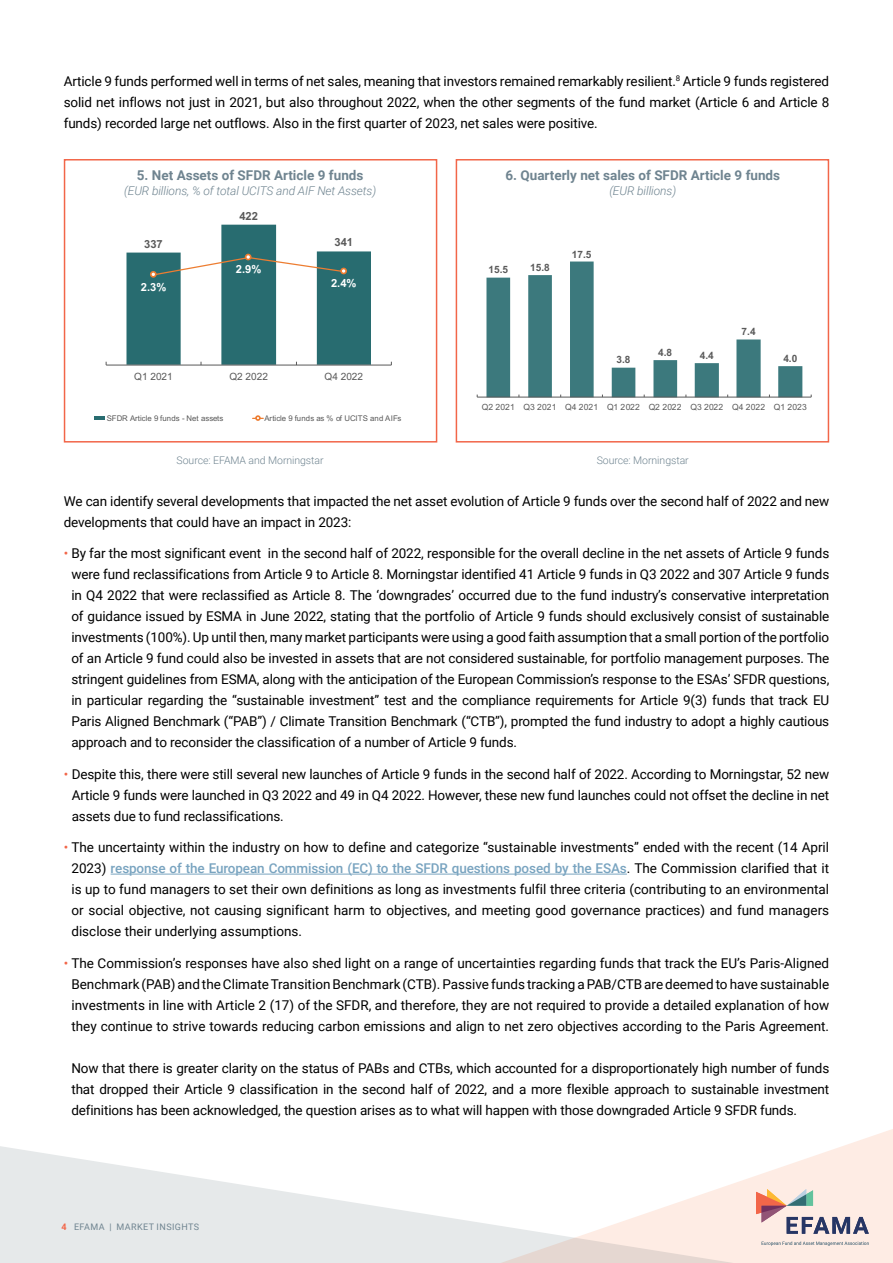
<style>
.page{position:relative;width:893px;height:1263px;background:#fff}
.page>*{position:absolute;margin:0;border:0;box-sizing:border-box;transform-origin:0 0}
.t1{font:13.5px/21px "Roboto";color:#000;text-align:justify}
.t2{font:700 13.5px "Roboto";color:#6f8490}
.t3{font:italic 300 12px "Roboto";letter-spacing:-.01em;color:#6f8490}
.t4{font:700 11.1px "Arial";color:#fff}
.t5{font:700 11.1px "Arial";color:#595959}
.t6{font:300 10.5px "Roboto";letter-spacing:-.005em;color:#6f8490}
.t7{font:700 10.05px "Arial";color:#595959}
.t8{font:10.05px "Arial";color:#595959}
.t9{font:9px "Roboto";letter-spacing:.045em;color:#6f8490}
.t10{font:8.55px "Arial";letter-spacing:.01em;color:#595959}
.t11{font:7.8px "Arial";letter-spacing:.01em;color:#595959}
.s1{color:#f26649}
.s2{font-weight:500;color:#79a4c0}
.s3{font-weight:700;color:#f26649}
</style>
<div class="page">
<svg style="left:734px;top:1129px;width:159px;height:134px;fill:#feece4"></svg>
<svg style="left:0;top:1146px;width:734px;height:117px"></svg>
<svg style="left:762px;top:1241px;width:107px;height:5px"></svg>
<svg style="left:756px;top:1189px;width:113px;height:45px;background:#d1bfbe"></svg>
<hr style="left:111px;top:874px;width:516px;height:1px;background:#79a4c0">
<div style="left:64px;top:159px;width:373px;height:283px;border:2px solid #f26649"></div>
<div style="left:456px;top:159px;width:373px;height:283px;border:2px solid #f26649"></div>
<hr style="left:477px;top:397px;width:334px;height:1px;background:#595959">
<svg style="left:486px;top:261px;width:316px;height:136px"></svg>
<hr style="left:106px;top:365px;width:285px;height:1px;background:#595959">
<svg style="left:126px;top:225px;width:245px;height:140px"></svg>
<div style="left:340px;top:268px;width:7px;height:6px;border:2px solid #ed7d31;border-radius:50%"></div>
<hr style="left:95px;top:416px;width:10px;height:4px;background:#286c70">
<svg style="left:253px;top:415px;width:10px;height:6px"></svg>
<p class="t1" style="left:64px;top:70px;width:767px">Article 9 funds performed well in terms of net sales, meaning that investors remained remarkably resilient.<sup>8</sup> Article 9 funds registered solid net inflows not just in 2021, but also throughout 2022, when the other segments of the fund market (Article 6 and Article 8 funds) recorded large net outflows. Also in the first quarter of 2023, net sales were positive.</p>
<p class="t2" style="left:137px;top:165px;width:228px">5. Net Assets of SFDR Article 9 funds</p>
<p class="t3" style="left:124px;top:182px;width:254px">(EUR billions, % of total UCITS and AIF Net Assets)</p>
<p class="t5" style="left:144px;top:236px;width:20px">337</p>
<p class="t4" style="left:141px;top:279px;width:27px">2.3%</p>
<p class="t5" style="left:239px;top:208px;width:20px">422</p>
<p class="t4" style="left:236px;top:261px;width:27px">2.9%</p>
<p class="t5" style="left:334px;top:235px;width:20px">341</p>
<p class="t4" style="left:331px;top:275px;width:27px">2.4%</p>
<p class="t8" style="left:134px;top:369px;width:40px">Q1 2021</p>
<p class="t8" style="left:229px;top:369px;width:40px">Q2 2022</p>
<p class="t8" style="left:325px;top:369px;width:40px">Q4 2022</p>
<p class="t11" style="left:107px;top:412px;width:118px">SFDR Article 9 funds - Net assets</p>
<p class="t11" style="left:265px;top:412px;width:138px">Article 9 funds as % of UCITS and AIFs</p>
<p class="t2" style="left:505px;top:165px;width:276px">6. Quarterly net sales of SFDR Article 9 funds</p>
<p class="t3" style="left:609px;top:182px;width:68px">(EUR billions)</p>
<p class="t7" style="left:488px;top:262px;width:21px">15.5</p>
<p class="t7" style="left:530px;top:260px;width:21px">15.8</p>
<p class="t7" style="left:572px;top:247px;width:21px">17.5</p>
<p class="t7" style="left:616px;top:352px;width:15px">3.8</p>
<p class="t7" style="left:658px;top:345px;width:15px">4.8</p>
<p class="t7" style="left:700px;top:348px;width:15px">4.4</p>
<p class="t7" style="left:742px;top:325px;width:15px">7.4</p>
<p class="t7" style="left:783px;top:351px;width:15px">4.0</p>
<p class="t10" style="left:482px;top:401px;width:326px">Q2 2021 Q3 2021 Q4 2021 Q1 2022 Q2 2022 Q3 2022 Q4 2022 Q1 2023</p>
<p class="t6" style="left:177px;top:453px;width:148px">Source: EFAMA and Morningstar</p>
<p class="t6" style="left:597px;top:453px;width:93px">Source: Morningstar</p>
<p class="t1" style="left:64px;top:490px;width:767px">We can identify several developments that impacted the net asset evolution of Article 9 funds over the second half of 2022 and new developments that could have an impact in 2023:</p>
<p class="t1" style="left:71px;top:542px;width:759px;text-indent:-8px"><span class="s1">•</span> By far the most significant event in the second half of 2022, responsible for the overall decline in the net assets of Article 9 funds were fund reclassifications from Article 9 to Article 8. Morningstar identified 41 Article 9 funds in Q3 2022 and 307 Article 9 funds in Q4 2022 that were reclassified as Article 8. The ‘downgrades’ occurred due to the fund industry’s conservative interpretation of guidance issued by ESMA in June 2022, stating that the portfolio of Article 9 funds should exclusively consist of sustainable investments (100%). Up until then, many market participants were using a good faith assumption that a small portion of the portfolio of an Article 9 fund could also be invested in assets that are not considered sustainable, for portfolio management purposes. The stringent guidelines from ESMA, along with the anticipation of the European Commission’s response to the ESAs’ SFDR questions, in particular regarding the “sustainable investment” test and the compliance requirements for Article 9(3) funds that track EU Paris Aligned Benchmark (“PAB”) / Climate Transition Benchmark (“CTB”), prompted the fund industry to adopt a highly cautious approach and to reconsider the classification of a number of Article 9 funds.</p>
<p class="t1" style="left:72px;top:763px;width:759px;text-indent:-8px"><span class="s1">•</span> Despite this, there were still several new launches of Article 9 funds in the second half of 2022. According to Morningstar, 52 new Article 9 funds were launched in Q3 2022 and 49 in Q4 2022. However, these new fund launches could not offset the decline in net assets due to fund reclassifications.</p>
<p class="t1" style="left:71px;top:836px;width:759px;text-indent:-8px"><span class="s1">•</span> The uncertainty within the industry on how to define and categorize “sustainable investments” ended with the recent (14 April 2023) <span class="s2">response of the European Commission (EC) to the SFDR questions posed by the ESAs</span>. The Commission clarified that it is up to fund managers to set their own definitions as long as investments fulfil three criteria (contributing to an environmental or social objective, not causing significant harm to objectives, and meeting good governance practices) and fund managers disclose their underlying assumptions.</p>
<p class="t1" style="left:64px;top:952px;width:767px;text-align:center"><span class="s1">•</span> The Commission’s responses have also shed light on a range of uncertainties regarding funds that track the EU’s Paris-Aligned Benchmark (PAB) and the Climate Transition Benchmark (CTB). Passive funds tracking a PAB/CTB are deemed to have sustainable investments in line with Article 2 (17) of the SFDR, and therefore, they are not required to provide a detailed explanation of how they continue to strive towards reducing carbon emissions and align to net zero objectives according to the Paris Agreement.</p>
<p class="t1" style="left:71px;top:1057px;width:759px">Now that there is greater clarity on the status of PABs and CTBs, which accounted for a disproportionately high number of funds that dropped their Article 9 classification in the second half of 2022, and a more flexible approach to sustainable investment definitions has been acknowledged, the question arises as to what will happen with those downgraded Article 9 SFDR funds.</p>
<p class="t9" style="left:62px;top:1220px;width:139px"><span class="s3">4</span> EFAMA | MARKET INSIGHTS</p>
</div>
